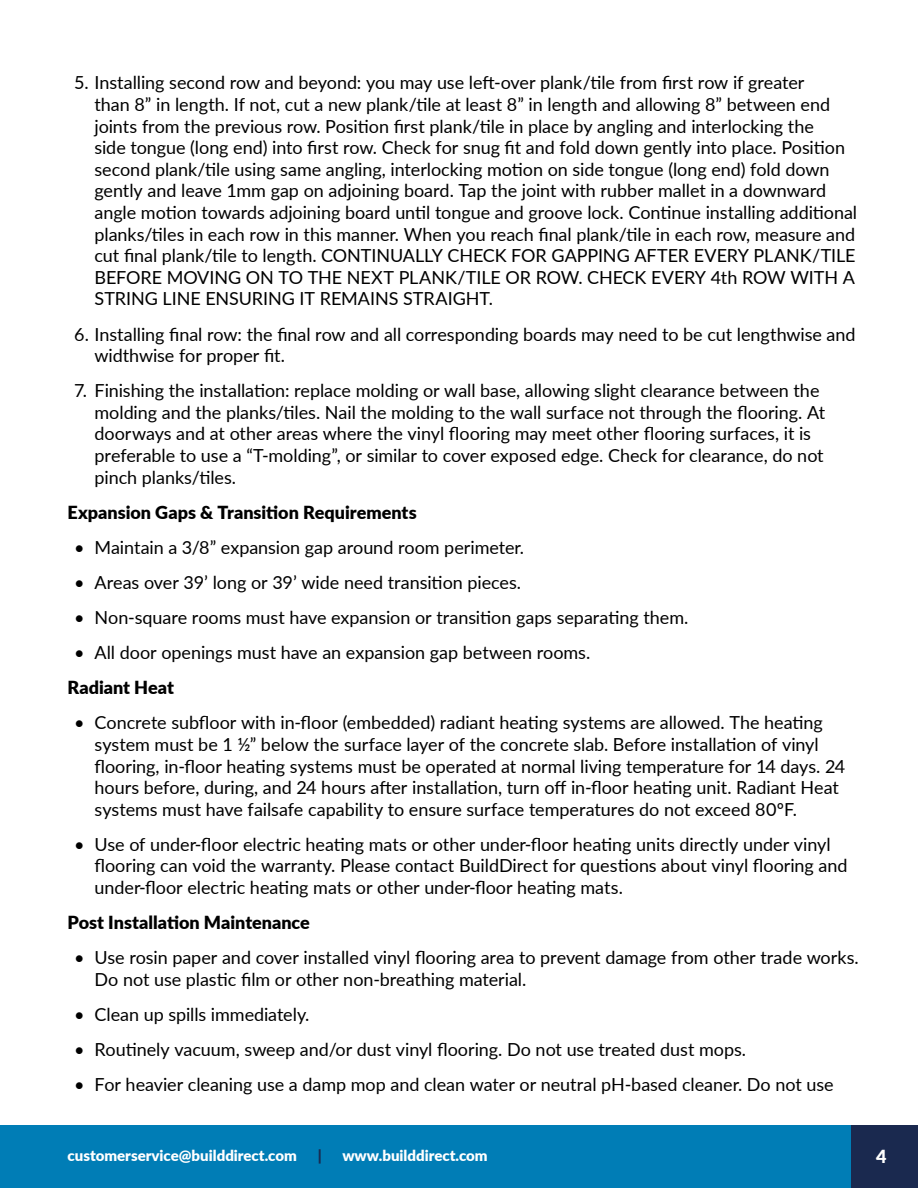
<style>
.page{position:relative;width:918px;height:1188px;background:#fff}
.page>*{position:absolute;margin:0;border:0;box-sizing:border-box;transform-origin:0 0}
.t1{font:18px/21.6px "Lato";letter-spacing:-.005em;color:#000}
.t2{font:900 18px "Lato";color:#000}
.t3{font:900 18px "Lato";color:#fff}
.t4{font:900 15px "Lato";color:#fff}
.t5{font:900 15px "Lato";color:#1a294f}
</style>
<div class="page">
<div style="left:811px;top:1125px;width:107px;height:63px;background:#1a294f"></div>
<div style="left:0;top:1125px;width:850px;height:63px;background:#007db6"></div>
<p class="t1" style="left:94px;top:71px;width:764px;text-indent:-20px">5. Installing second row and beyond: you may use left-over plank/tile from first row if greater<br>than 8” in length. If not, cut a new plank/tile at least 8” in length and allowing 8” between end joints from the previous row. Position first plank/tile in place by angling and interlocking the<br>side tongue (long end) into first row. Check for snug fit and fold down gently into place. Position second plank/tile using same angling, interlocking motion on side tongue (long end) fold down gently and leave 1mm gap on adjoining board. Tap the joint with rubber mallet in a downward angle motion towards adjoining board until tongue and groove lock. Continue installing additional planks/tiles in each row in this manner. When you reach final plank/tile in each row, measure and cut final plank/tile to length. CONTINUALLY CHECK FOR GAPPING AFTER EVERY PLANK/TILE BEFORE MOVING ON TO THE NEXT PLANK/TILE OR ROW. CHECK EVERY 4th ROW WITH A STRING LINE ENSURING IT REMAINS STRAIGHT.</p>
<p class="t1" style="left:94px;top:322px;width:763px;text-indent:-20px">6. Installing final row: the final row and all corresponding boards may need to be cut lengthwise and widthwise for proper fit.</p>
<p class="t1" style="left:94px;top:379px;width:732px;text-indent:-20px">7. Finishing the installation: replace molding or wall base, allowing slight clearance between the molding and the planks/tiles. Nail the molding to the wall surface not through the flooring. At doorways and at other areas where the vinyl flooring may meet other flooring surfaces, it is preferable to use a “T-molding”, or similar to cover exposed edge. Check for clearance, do not pinch planks/tiles.</p>
<p class="t2" style="left:68px;top:499px;width:351px">Expansion Gaps &amp; Transition Requirements</p>
<p class="t1" style="left:74px;top:536px;width:451px">• Maintain a 3/8” expansion gap around room perimeter.</p>
<p class="t1" style="left:74px;top:571px;width:448px">• Areas over 39’ long or 39’ wide need transition pieces.</p>
<p class="t1" style="left:74px;top:606px;width:616px">• Non-square rooms must have expansion or transition gaps separating them.</p>
<p class="t1" style="left:74px;top:641px;width:518px">• All door openings must have an expansion gap between rooms.</p>
<p class="t2" style="left:68px;top:674px;width:108px">Radiant Heat</p>
<p class="t1" style="left:94px;top:711px;width:752px;text-indent:-20px">• Concrete subfloor with in-floor (embedded) radiant heating systems are allowed. The heating system must be 1 ½” below the surface layer of the concrete slab. Before installation of vinyl flooring, in-floor heating systems must be operated at normal living temperature for 14 days. 24 hours before, during, and 24 hours after installation, turn off in-floor heating unit. Radiant Heat systems must have failsafe capability to ensure surface temperatures do not exceed 80ºF.</p>
<p class="t1" style="left:94px;top:833px;width:755px;text-indent:-20px">• Use of under-floor electric heating mats or other under-floor heating units directly under vinyl flooring can void the warranty. Please contact BuildDirect for questions about vinyl flooring and under-floor electric heating mats or other under-floor heating mats.</p>
<p class="t2" style="left:68px;top:909px;width:244px">Post Installation Maintenance</p>
<p class="t1" style="left:94px;top:946px;width:766px;text-indent:-20px">• Use rosin paper and cover installed vinyl flooring area to prevent damage from other trade works.<br>Do not use plastic film or other non-breathing material.</p>
<p class="t1" style="left:74px;top:1003px;width:237px">• Clean up spills immediately.</p>
<p class="t1" style="left:74px;top:1038px;width:673px">• Routinely vacuum, sweep and/or dust vinyl flooring. Do not use treated dust mops.</p>
<p class="t1" style="left:74px;top:1073px;width:761px">• For heavier cleaning use a damp mop and clean water or neutral pH-based cleaner. Do not use</p>
<p class="t4" style="left:68px;top:1145px;width:231px">customerservice@builddirect.com</p>
<p class="t5" style="left:318px;top:1145px;width:6px">|</p>
<p class="t4" style="left:342px;top:1145px;width:147px">www.builddirect.com</p>
<p class="t3" style="left:876px;top:1142px;width:12px">4</p>
</div>
